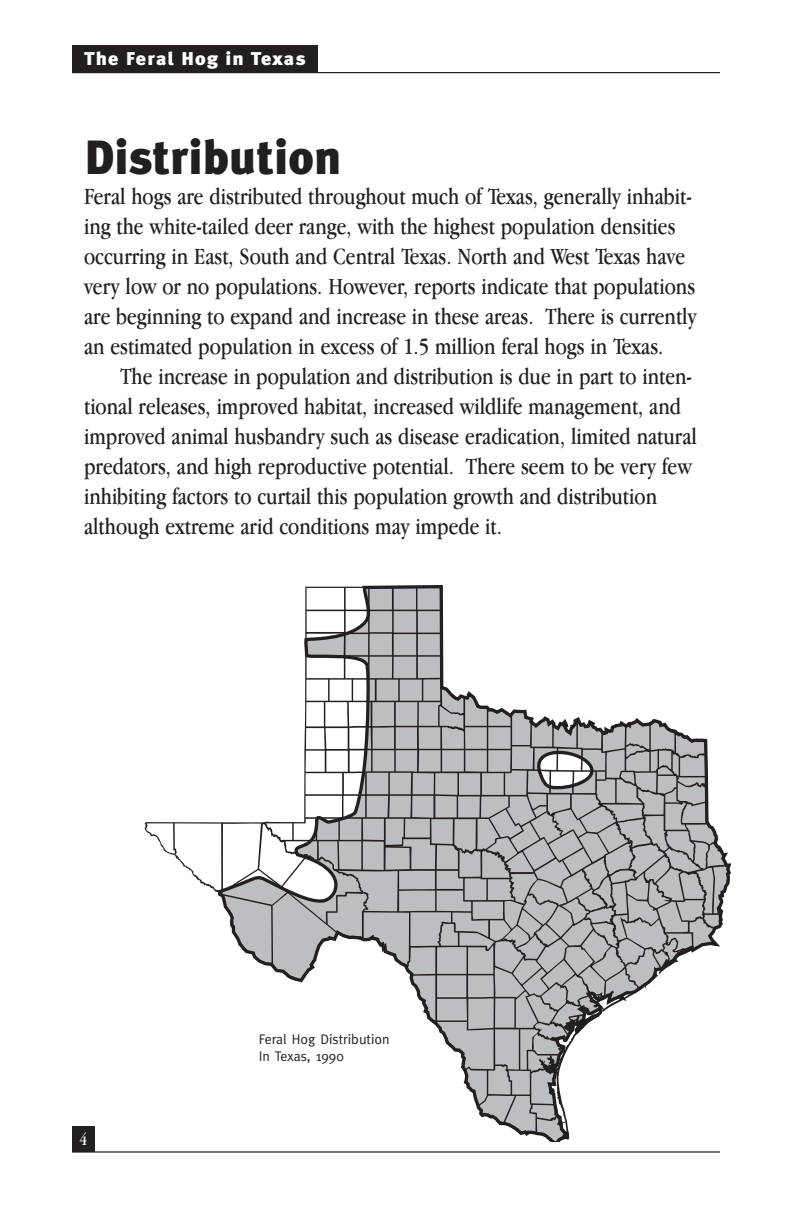
<style>
.page{position:relative;width:792px;height:1224px;background:#fff}
.page>*{position:absolute;margin:0;border:0;box-sizing:border-box;transform-origin:0 0}
.t1{font:900 48px "Meta Plus";color:#231f20}
.t2{font:24px/30px "Apple Garamond";color:#231f20}
.t3{font:900 18.6px "Meta Plus";letter-spacing:.055em;color:#fff;scale:1.08 1}
.t4{font:18px "Apple Garamond";color:#fff}
.t5{font:14px/16.8px "Meta";color:#231f20}
</style>
<div class="page">
<div style="left:72px;top:45px;width:245px;height:27px;background:#231f20"></div>
<div style="left:72px;top:1126px;width:23px;height:26px;background:#231f20"></div>
<hr style="left:72px;top:72px;width:648px;height:1px;background:#231f20">
<hr style="left:72px;top:1151px;width:648px;height:2px;background:#231f20">
<svg style="left:145px;top:587px;width:586px;height:554px"></svg>
<p class="t3" style="left:84px;top:51px;width:207px">The Feral Hog in Texas</p>
<h1 class="t1" style="left:84px;top:140px;width:259px">Distribution</h1>
<p class="t2" style="left:84px;top:184px;width:614px">Feral hogs are distributed throughout much of Texas, generally inhabit&shy;ing the white-tailed deer range, with the highest population densities occurring in East, South and Central Texas. North and West Texas have very low or no populations. However, reports indicate that populations are beginning to expand and increase in these areas. There is currently an estimated population in excess of 1.5 million feral hogs in Texas.</p>
<p class="t2" style="left:84px;top:364px;width:614px;text-indent:36px">The increase in population and distribution is due in part to inten&shy;tional releases, improved habitat, increased wildlife management, and improved animal husbandry such as disease eradication, limited natural predators, and high reproductive potential. There seem to be very few inhibiting factors to curtail this population growth and distribution although extreme arid conditions may impede it.</p>
<p class="t4" style="left:79px;top:1132px;width:9px">4</p>
<p class="t5" style="left:259px;top:1033px;width:132px">Feral Hog Distribution<br>In Texas, 1990</p>
</div>
